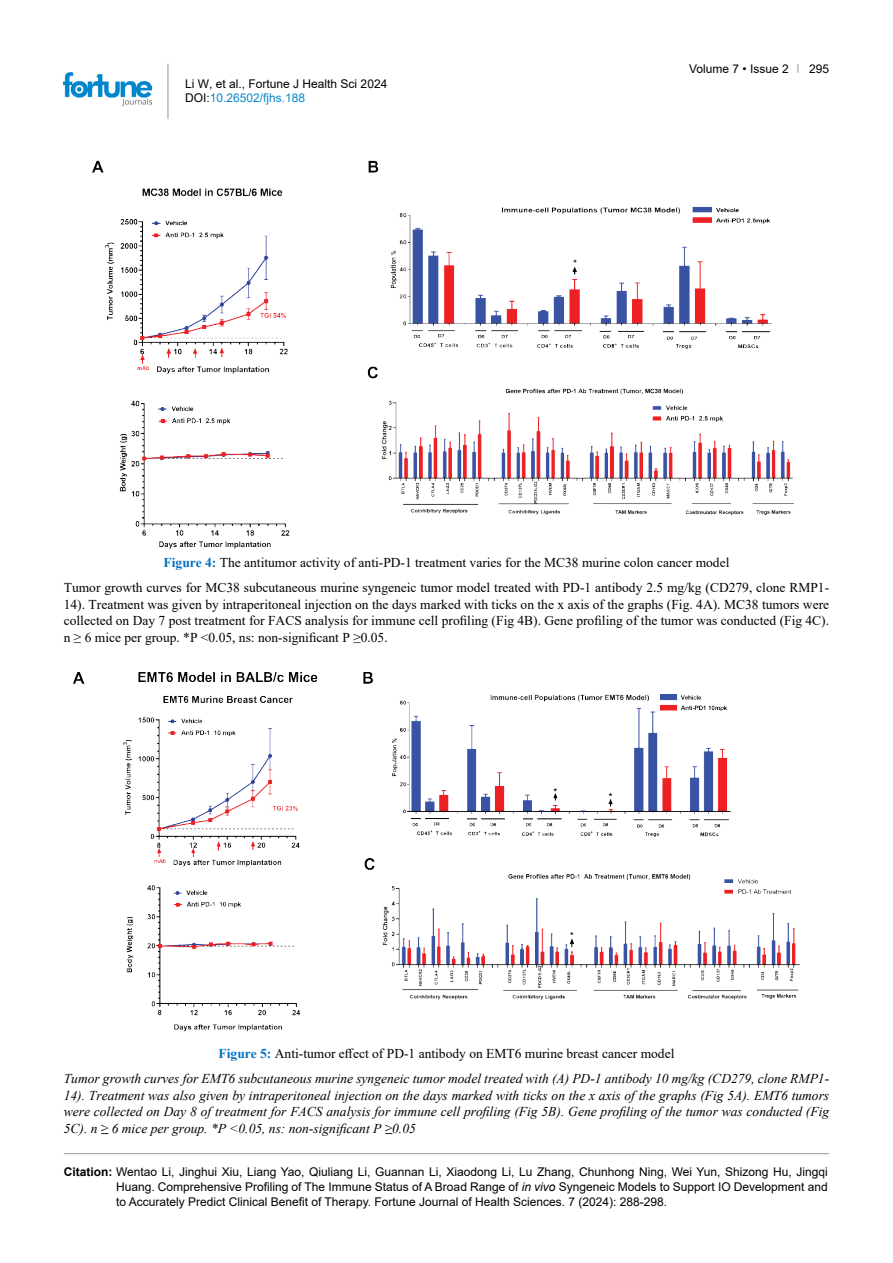
<style>
.page{position:relative;width:893px;height:1263px;background:#fff}
.page>*{position:absolute;margin:0;border:0;box-sizing:border-box;transform-origin:0 0}
.t1{font:13.5px/16.5px "Times New Roman";color:#000;text-align:center}
.t2{font:italic 13.5px/16.5px "Times New Roman";color:#000;text-align:center}
.t3{font:12px/15px "Arial";color:#000}
.s1{color:#0a88ca}
.s2{font-weight:700;color:#0070c0}
.s3{font-weight:700;font-style:normal;color:#0070c0}
.s4{font-style:normal}
.s5{font-weight:700}
.s6{font-style:italic}
</style>
<div class="page">
<hr style="left:168px;top:64px;width:1px;height:55px;background:#939598">
<img style="left:64px;top:72px;width:88px;height:33px">
<hr style="left:64px;top:1153px;width:765px;height:1px;background:#939598">
<img style="left:92px;top:160px;width:702px;height:389px">
<img style="left:73px;top:672px;width:727px;height:360px">
<p class="t3" style="left:185px;top:76px;width:204px;line-height:14.4px">Li W, et al., Fortune J Health Sci 2024<br>DOI:<span class="s1">10.26502/fjhs.188</span></p>
<p class="t3" style="left:689px;top:61px;width:101px">Volume 7 • Issue 2</p>
<p class="t3" style="left:809px;top:61px;width:22px">295</p>
<p class="t1" style="left:64px;top:550px;width:767px;line-height:25px"><span class="s2">Figure 4:</span> The antitumor activity of anti-PD-1 treatment varies for the MC38 murine colon cancer model<br>Tumor growth curves for MC38 subcutaneous murine syngeneic tumor model treated with PD-1 antibody 2.5 mg/kg (CD279, clone RMP1-</p>
<p class="t1" style="left:64px;top:595px;width:767px;text-align:justify">14). Treatment was given by intraperitoneal injection on the days marked with ticks on the x axis of the graphs (Fig. 4A). MC38 tumors were collected on Day 7 post treatment for FACS analysis for immune cell profiling (Fig 4B). Gene profiling of the tumor was conducted (Fig 4C). n ≥ 6 mice per group. *P &lt;0.05, ns: non-significant P ≥0.05.</p>
<p class="t2" style="left:64px;top:1041px;width:767px;line-height:25px"><span class="s3">Figure 5:</span> <span class="s4">Anti-tumor effect of PD-1 antibody on EMT6 murine breast cancer model<br></span>Tumor growth curves for EMT6 subcutaneous murine syngeneic tumor model treated with (A) PD-1 antibody 10 mg/kg (CD279, clone RMP1-</p>
<p class="t2" style="left:64px;top:1087px;width:767px;text-align:justify">14). Treatment was also given by intraperitoneal injection on the days marked with ticks on the x axis of the graphs (Fig 5A). EMT6 tumors were collected on Day 8 of treatment for FACS analysis for immune cell profiling (Fig 5B). Gene profiling of the tumor was conducted (Fig 5C). n ≥ 6 mice per group. *P &lt;0.05, ns: non-significant P ≥0.05</p>
<p class="t3" style="left:116px;top:1164px;width:713px;text-align:justify;text-indent:-52px"><span class="s5">Citation:</span> Wentao Li, Jinghui Xiu, Liang Yao, Qiuliang Li, Guannan Li, Xiaodong Li, Lu Zhang, Chunhong Ning, Wei Yun, Shizong Hu, Jingqi Huang. Comprehensive Profiling of The Immune Status of A Broad Range of <span class="s6">in vivo</span> Syngeneic Models to Support IO Development and to Accurately Predict Clinical Benefit of Therapy. Fortune Journal of Health Sciences. 7 (2024): 288-298.</p>
</div>
